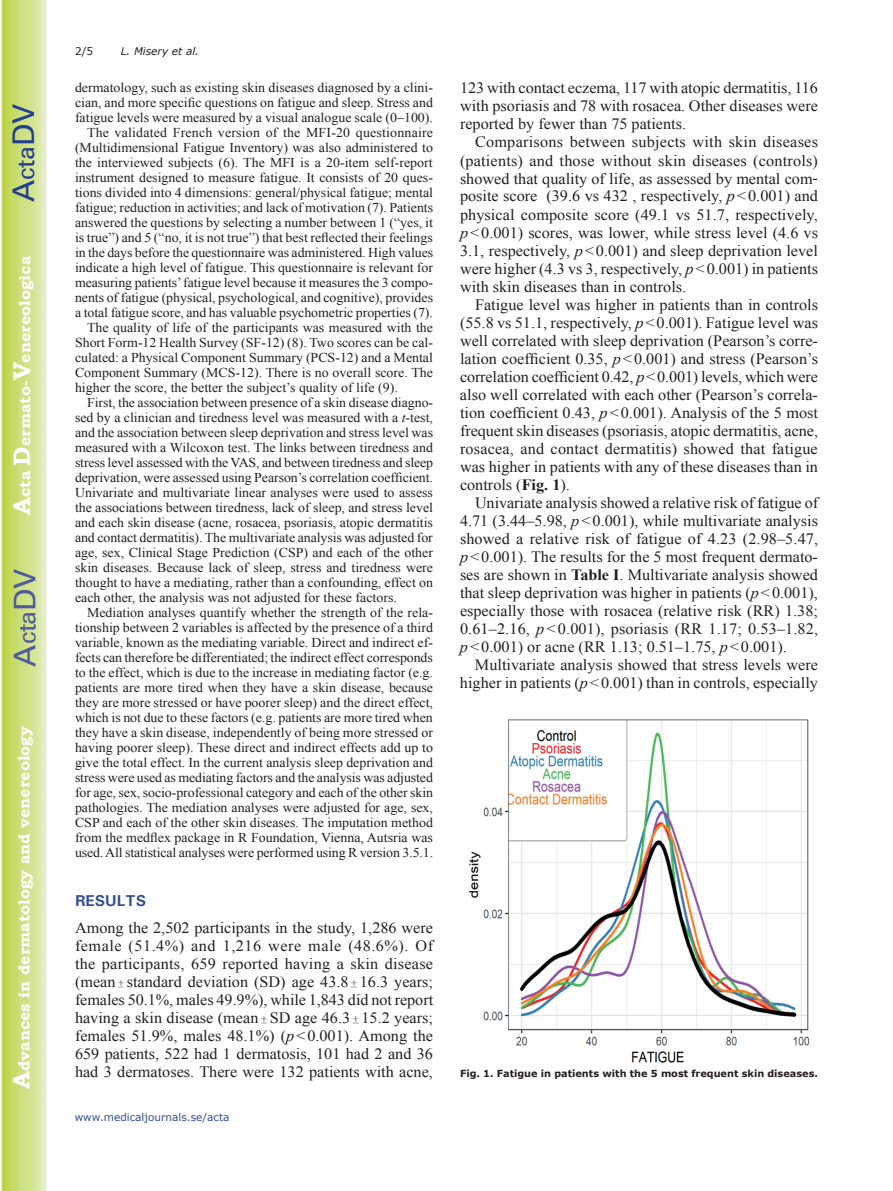
<style>
.page{position:relative;width:893px;height:1191px;background:#fff}
.page>*{position:absolute;margin:0;border:0;box-sizing:border-box;transform-origin:0 0}
.t1{font:30px "Univers";color:#4d5a9e}
.t2{font:30px "Univers";color:#253f8e}
.t3{font:15.75px/18px "Times New Roman";color:#231f20;text-align:justify}
.t4{font:700 15.75px "Bookman Old Style";color:#fff}
.t5{font:700 15.75px "Univers";color:#324f95}
.t6{font:13.5px "Times New Roman";color:#231f20}
.t7{font:10.5px "Verdana";color:#324f95}
.t8{font:italic 10.5px "Verdana";color:#231f20}
.t9{font:10.5px "Verdana";color:#231f20}
.t10{font:700 9.75px "Verdana";color:#231f20}
.s1{font-size:24px}
.s2{font-style:italic}
.s3{font-family:"Perpetua";font-size:10.5px}
.s4{font-weight:700}
</style>
<div class="page">
<svg style="left:1px;top:0;width:45px;height:1191px;background:#cfe084"></svg>
<img style="left:469px;top:719px;width:341px;height:343px">
<h1 class="t2" style="left:6px;top:202px;width:100px;rotate:-90deg">A<span class="s1">cta</span>DV</h1>
<p class="t4" style="left:15px;top:515px;width:260px;rotate:-90deg"><span class="s1">A</span>cta <span class="s1">D</span>ermato-<span class="s1">V</span>enereologica</p>
<h1 class="t1" style="left:7px;top:666px;width:100px;rotate:-90deg">A<span class="s1">cta</span>DV</h1>
<p class="t4" style="left:15px;top:1088px;width:364px;rotate:-90deg"><span class="s1">A</span>dvances in dermatology and venereology</p>
<p class="t9" style="left:75px;top:44px;width:20px">2/5</p>
<p class="t8" style="left:121px;top:44px;width:80px">L. Misery et al.</p>
<p class="t6" style="left:75px;top:78px;width:359px">dermatology, such as existing skin diseases diagnosed by a clini-</p>
<p class="t6" style="left:75px;top:93px;width:359px">cian, and more specific questions on fatigue and sleep. Stress and</p>
<p class="t6" style="left:75px;top:108px;width:360px">fatigue levels were measured by a visual analogue scale (0–100).</p>
<p class="t6" style="left:87px;top:123px;width:348px">The validated French version of the MFI-20 questionnaire</p>
<p class="t6" style="left:75px;top:138px;width:360px">(Multidimensional Fatigue Inventory) was also administered to</p>
<p class="t6" style="left:75px;top:153px;width:359px">the interviewed subjects (6). The MFI is a 20-item self-report</p>
<p class="t6" style="left:75px;top:168px;width:359px">instrument designed to measure fatigue. It consists of 20 ques-</p>
<p class="t6" style="left:75px;top:183px;width:360px">tions divided into 4 dimensions: general/physical fatigue; mental</p>
<p class="t6" style="left:75px;top:198px;width:360px">fatigue; reduction in activities; and lack of motivation (7). Patients</p>
<p class="t6" style="left:75px;top:213px;width:359px">answered the questions by selecting a number between 1 (“yes, it</p>
<p class="t6" style="left:75px;top:228px;width:359px">is true”) and 5 (“no, it is not true”) that best reflected their feelings</p>
<p class="t6" style="left:75px;top:243px;width:360px">in the days before the questionnaire was administered. High values</p>
<p class="t6" style="left:75px;top:258px;width:360px">indicate a high level of fatigue. This questionnaire is relevant for</p>
<p class="t6" style="left:75px;top:273px;width:359px">measuring patients’ fatigue level because it measures the 3 compo-</p>
<p class="t6" style="left:75px;top:288px;width:360px">nents of fatigue (physical, psychological, and cognitive), provides</p>
<p class="t6" style="left:75px;top:303px;width:360px">a total fatigue score, and has valuable psychometric properties (7).</p>
<p class="t6" style="left:87px;top:318px;width:348px">The quality of life of the participants was measured with the</p>
<p class="t6" style="left:75px;top:333px;width:359px">Short Form-12 Health Survey (SF-12) (8). Two scores can be cal-</p>
<p class="t6" style="left:75px;top:348px;width:359px">culated: a Physical Component Summary (PCS-12) and a Mental</p>
<p class="t6" style="left:75px;top:363px;width:359px">Component Summary (MCS-12). There is no overall score. The</p>
<p class="t6" style="left:75px;top:378px;width:324px">higher the score, the better the subject’s quality of life (9).</p>
<p class="t6" style="left:87px;top:393px;width:347px">First, the association between presence of a skin disease diagno-</p>
<p class="t6" style="left:75px;top:408px;width:359px">sed by a clinician and tiredness level was measured with a <span class="s2">t</span>-test,</p>
<p class="t6" style="left:75px;top:423px;width:360px">and the association between sleep deprivation and stress level was</p>
<p class="t6" style="left:75px;top:438px;width:360px">measured with a Wilcoxon test. The links between tiredness and</p>
<p class="t6" style="left:75px;top:453px;width:360px">stress level assessed with the VAS, and between tiredness and sleep</p>
<p class="t6" style="left:75px;top:468px;width:359px">deprivation, were assessed using Pearson’s correlation coefficient.</p>
<p class="t6" style="left:75px;top:483px;width:360px">Univariate and multivariate linear analyses were used to assess</p>
<p class="t6" style="left:75px;top:498px;width:359px">the associations between tiredness, lack of sleep, and stress level</p>
<p class="t6" style="left:75px;top:513px;width:360px">and each skin disease (acne, rosacea, psoriasis, atopic dermatitis</p>
<p class="t6" style="left:75px;top:528px;width:359px">and contact dermatitis). The multivariate analysis was adjusted for</p>
<p class="t6" style="left:75px;top:543px;width:359px">age, sex, Clinical Stage Prediction (CSP) and each of the other</p>
<p class="t6" style="left:75px;top:558px;width:359px">skin diseases. Because lack of sleep, stress and tiredness were</p>
<p class="t6" style="left:75px;top:573px;width:360px">thought to have a mediating, rather than a confounding, effect on</p>
<p class="t6" style="left:75px;top:588px;width:323px">each other, the analysis was not adjusted for these factors.</p>
<p class="t6" style="left:87px;top:603px;width:347px">Mediation analyses quantify whether the strength of the rela-</p>
<p class="t6" style="left:75px;top:618px;width:360px">tionship between 2 variables is affected by the presence of a third</p>
<p class="t6" style="left:75px;top:633px;width:359px">variable, known as the mediating variable. Direct and indirect ef-</p>
<p class="t6" style="left:75px;top:648px;width:359px">fects can therefore be differentiated; the indirect effect corresponds</p>
<p class="t6" style="left:75px;top:663px;width:360px">to the effect, which is due to the increase in mediating factor (e.g.</p>
<p class="t6" style="left:75px;top:678px;width:360px">patients are more tired when they have a skin disease, because</p>
<p class="t6" style="left:75px;top:693px;width:360px">they are more stressed or have poorer sleep) and the direct effect,</p>
<p class="t6" style="left:75px;top:708px;width:359px">which is not due to these factors (e.g. patients are more tired when</p>
<p class="t6" style="left:75px;top:723px;width:359px">they have a skin disease, independently of being more stressed or</p>
<p class="t6" style="left:75px;top:738px;width:360px">having poorer sleep). These direct and indirect effects add up to</p>
<p class="t6" style="left:75px;top:753px;width:360px">give the total effect. In the current analysis sleep deprivation and</p>
<p class="t6" style="left:75px;top:768px;width:359px">stress were used as mediating factors and the analysis was adjusted</p>
<p class="t6" style="left:75px;top:783px;width:360px">for age, sex, socio-professional category and each of the other skin</p>
<p class="t6" style="left:75px;top:798px;width:360px">pathologies. The mediation analyses were adjusted for age, sex,</p>
<p class="t6" style="left:75px;top:813px;width:359px">CSP and each of the other skin diseases. The imputation method</p>
<p class="t6" style="left:75px;top:828px;width:359px">from the medflex package in R Foundation, Vienna, Autsria was</p>
<p class="t6" style="left:75px;top:843px;width:360px">used. All statistical analyses were performed using R version 3.5.1.</p>
<p class="t5" style="left:75px;top:890px;width:73px">RESULTS</p>
<p class="t3" style="left:75px;top:918px;width:360px">Among the 2,502 participants in the study, 1,286 were female (51.4%) and 1,216 were male (48.6%). Of the participants, 659 reported having a skin disease (mean <span class="s3">±</span> standard deviation (SD) age 43.8 <span class="s3">±</span> 16.3 years; females 50.1%, males 49.9%), while 1,843 did not report having a skin disease (mean <span class="s3">±</span> SD age 46.3 <span class="s3">±</span> 15.2 years; females 51.9%, males 48.1%) (<span class="s2">p</span>&lt;0.001). Among the 659 patients, 522 had 1 dermatosis, 101 had 2 and 36 had 3 dermatoses. There were 132 patients with acne,</p>
<p class="t7" style="left:75px;top:1110px;width:156px">www.medicaljournals.se/acta</p>
<p class="t3" style="left:460px;top:79px;width:360px">123 with contact eczema, 117 with atopic dermatitis, 116 with psoriasis and 78 with rosacea. Other diseases were reported by fewer than 75 patients.</p>
<p class="t3" style="left:460px;top:133px;width:360px;text-indent:15px">Comparisons between subjects with skin diseases (patients) and those without skin diseases (controls) showed that quality of life, as assessed by mental com&shy;posite score (39.6 vs 432 , respectively, <span class="s2">p</span>&lt;0.001) and physical composite score (49.1 vs 51.7, respectively, <span class="s2">p</span>&lt;0.001) scores, was lower, while stress level (4.6 vs 3.1, respectively, <span class="s2">p</span>&lt;0.001) and sleep deprivation level were higher (4.3 vs 3, respectively, <span class="s2">p</span>&lt;0.001) in patients with skin diseases than in controls.</p>
<p class="t3" style="left:460px;top:295px;width:360px;text-indent:15px">Fatigue level was higher in patients than in controls (55.8 vs 51.1, respectively, <span class="s2">p</span>&lt;0.001). Fatigue level was well correlated with sleep deprivation (Pearson’s corre&shy;lation coefficient 0.35, <span class="s2">p</span>&lt;0.001) and stress (Pearson’s correlation coefficient 0.42, <span class="s2">p</span>&lt;0.001) levels, which were also well correlated with each other (Pearson’s correla&shy;tion coefficient 0.43, <span class="s2">p</span>&lt;0.001). Analysis of the 5 most frequent skin diseases (psoriasis, atopic dermatitis, acne, rosacea, and contact dermatitis) showed that fatigue was higher in patients with any of these diseases than in controls (<span class="s4">Fig. 1</span>).</p>
<p class="t3" style="left:460px;top:493px;width:360px;text-indent:15px">Univariate analysis showed a relative risk of fatigue of 4.71 (3.44–5.98, <span class="s2">p</span>&lt;0.001), while multivariate analysis showed a relative risk of fatigue of 4.23 (2.98–5.47, <span class="s2">p</span>&lt;0.001). The results for the 5 most frequent dermato&shy;ses are shown in <span class="s4">Table I</span>. Multivariate analysis showed that sleep deprivation was higher in patients (<span class="s2">p</span>&lt;0.001), especially those with rosacea (relative risk (RR) 1.38; 0.61–2.16, <span class="s2">p</span>&lt;0.001), psoriasis (RR 1.17; 0.53–1.82, <span class="s2">p</span>&lt;0.001) or acne (RR 1.13; 0.51–1.75, <span class="s2">p</span>&lt;0.001).</p>
<p class="t3" style="left:460px;top:655px;width:359px;text-align:right">Multivariate analysis showed that stress levels were higher in patients (<span class="s2">p</span>&lt;0.001) than in controls, especially</p>
<p class="t10" style="left:460px;top:1067px;width:359px">Fig. 1. Fatigue in patients with the 5 most frequent skin diseases.</p>
</div>
